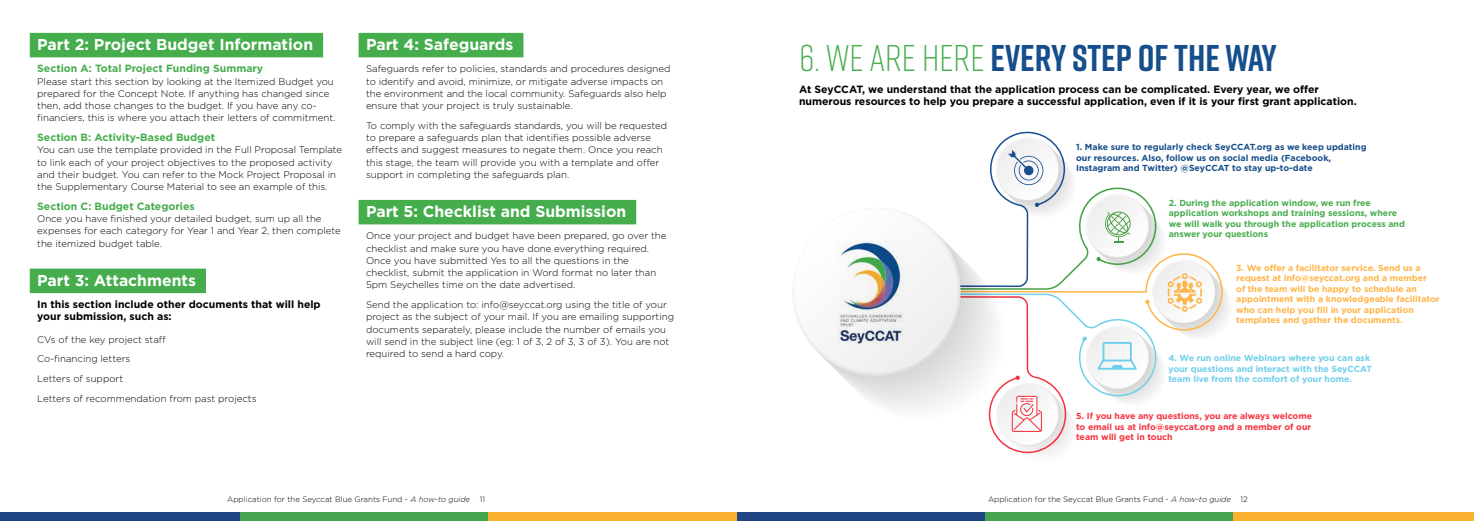
<style>
.page{position:relative;width:1474px;height:521px;background:#fff}
.page>*{position:absolute;margin:0;border:0;box-sizing:border-box;transform-origin:0 0}
.t1{font:700 37.19px "Rift";color:#164e8b}
.t2{font:700 15.75px "Gotham";color:#fff}
.t3{font:700 10.5px/12.2px "Gotham";color:#000}
.t4{font:700 10.5px "Gotham";color:#46ad4d}
.t5{font:300 9.62px/12.2px "Gotham";color:#000}
.t6{font:700 8.75px/10.5px "Gotham";color:#ffb548}
.t7{font:700 8.75px/10.5px "Gotham";color:#164e8b}
.t8{font:700 8.75px/10.5px "Gotham";color:#46ad4d}
.t9{font:700 8.75px/10.5px "Gotham";color:#6fcfeb}
.t10{font:700 8.75px/10.5px "Gotham";color:#f5333f;text-align:justify}
.t11{font:300 7.88px "Gotham";color:#000}
.s1{font-weight:300;color:#46ad4d}
.s2{font-style:italic}
</style>
<div class="page">
<div style="left:737px;top:512px;width:247px;height:9px;background:#1f4682"></div>
<div style="left:984px;top:512px;width:248px;height:9px;background:#45a54e"></div>
<div style="left:1232px;top:512px;width:241px;height:9px;background:#fab130"></div>
<div style="left:0;top:512px;width:240px;height:9px;background:#1f4682"></div>
<div style="left:240px;top:512px;width:249px;height:9px;background:#45a54e"></div>
<div style="left:489px;top:512px;width:248px;height:9px;background:#fab130"></div>
<div style="left:30px;top:33px;width:293px;height:24px;background:#46ad4d"></div>
<div style="left:30px;top:269px;width:176px;height:24px;background:#46ad4d"></div>
<div style="left:358px;top:33px;width:165px;height:24px;background:#46ad4d"></div>
<div style="left:358px;top:200px;width:278px;height:24px;background:#46ad4d"></div>
<svg style="left:792px;top:132px;width:436px;height:322px"></svg>
<img style="left:837px;top:242px;width:66px;height:102px">
<h2 class="t2" style="left:37px;top:36px;width:277px">Part 2: Project Budget Information</h2>
<p class="t4" style="left:37px;top:63px;width:227px">Section A: Total Project Funding Summary</p>
<p class="t5" style="left:37px;top:75px;width:300px">Please start this section by looking at the Itemized Budget you prepared for the Concept Note. If anything has changed since then, add those changes to the budget. If you have any co&shy;financiers, this is where you attach their letters of commitment.</p>
<p class="t4" style="left:37px;top:131px;width:179px">Section B: Activity-Based Budget</p>
<p class="t5" style="left:37px;top:144px;width:306px">You can use the template provided in the Full Proposal Template to link each of your project objectives to the proposed activity and their budget. You can refer to the Mock Project Proposal in the Supplementary Course Material to see an example of this.</p>
<p class="t4" style="left:37px;top:200px;width:159px">Section C: Budget Categories</p>
<p class="t5" style="left:37px;top:212px;width:305px">Once you have finished your detailed budget, sum up all the expenses for each category for Year 1 and Year 2, then complete the itemized budget table.</p>
<h2 class="t2" style="left:37px;top:271px;width:160px">Part 3: Attachments</h2>
<p class="t3" style="left:37px;top:298px;width:285px">In this section include other documents that will help your submission, such as:</p>
<p class="t5" style="left:37px;top:329px;width:221px;line-height:19.7px">CVs of the key project staff<br>Co-financing letters<br>Letters of support<br>Letters of recommendation from past projects</p>
<h2 class="t2" style="left:366px;top:36px;width:149px">Part 4: Safeguards</h2>
<p class="t5" style="left:366px;top:63px;width:306px">Safeguards refer to policies, standards and procedures designed to identify and avoid, minimize, or mitigate adverse impacts on the environment and the local community. Safeguards also help ensure that your project is truly sustainable.</p>
<p class="t5" style="left:366px;top:119px;width:302px">To comply with the safeguards standards, you will be requested to prepare a safeguards plan that identifies possible adverse effects and suggest measures to negate them. Once you reach this stage, the team will provide you with a template and offer support in completing the safeguards plan.</p>
<h2 class="t2" style="left:366px;top:203px;width:262px">Part 5: Checklist and Submission</h2>
<p class="t5" style="left:366px;top:230px;width:302px">Once your project and budget have been prepared, go over the checklist and make sure you have done everything required.<br>Once you have submitted Yes to all the questions in the checklist, submit the application in Word format no later than 5pm Seychelles time on the date advertised.</p>
<p class="t5" style="left:366px;top:298px;width:309px">Send the application to: info@seyccat.org using the title of your project as the subject of your mail. If you are emailing supporting documents separately, please include the number of emails you will send in the subject line (eg: 1 of 3, 2 of 3, 3 of 3). You are not required to send a hard copy.</p>
<h1 class="t1" style="left:799px;top:31px;width:479px"><span class="s1">6. WE ARE HERE</span> EVERY STEP OF THE WAY</h1>
<p class="t3" style="left:799px;top:83px;width:559px">At SeyCCAT, we understand that the application process can be complicated. Every year, we offer numerous resources to help you prepare a successful application, even if it is your first grant application.</p>
<p class="t7" style="left:1076px;top:142px;width:292px">1. Make sure to regularly check SeyCCAT.org as we keep updating our resources. Also, follow us on social media (Facebook,<br>Instagram and Twitter) @SeyCCAT to stay up-to-date</p>
<p class="t8" style="left:1168px;top:197px;width:238px">2. During the application window, we run free application workshops and training sessions, where we will walk you through the application process and answer your questions</p>
<p class="t6" style="left:1236px;top:262px;width:205px">3. We offer a facilitator service. Send us a request at info@seyccat.org and a member<br>of the team will be happy to schedule an appointment with a knowledgeable facilitator who can help you fill in your application templates and gather the documents.</p>
<p class="t9" style="left:1168px;top:353px;width:205px">4. We run online Webinars where you can ask your questions and interact with the SeyCCAT team live from the comfort of your home.</p>
<p class="t10" style="left:1076px;top:411px;width:237px">5. If you have any questions, you are always welcome to email us at info@seyccat.org and a member of our team will get in touch</p>
<p class="t11" style="left:227px;top:494px;width:259px">Application for the Seyccat Blue Grants Fund - <span class="s2">A how-to guide</span> 11</p>
<p class="t11" style="left:988px;top:494px;width:261px">Application for the Seyccat Blue Grants Fund - <span class="s2">A how-to guide</span> 12</p>
</div>
